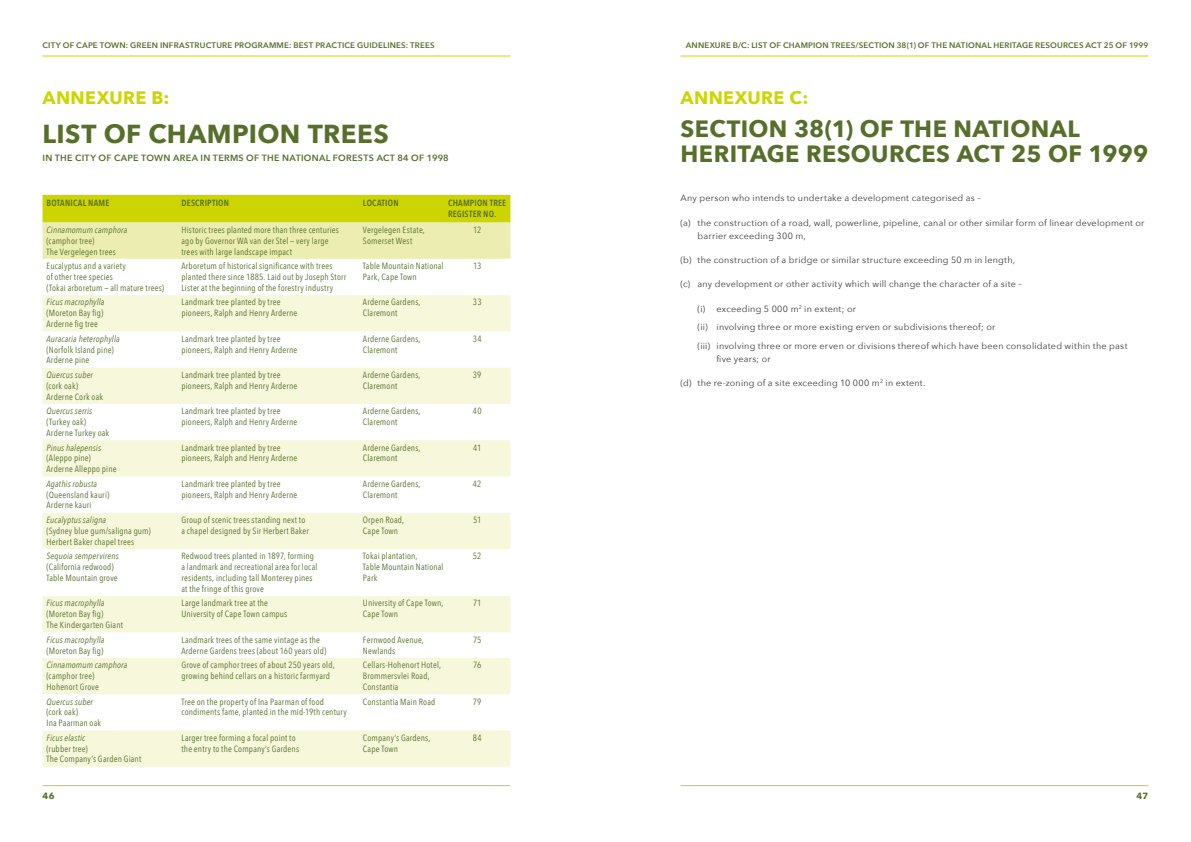
<style>
.page{position:relative;width:1191px;height:842px;background:#fff}
.page>*{position:absolute;margin:0;border:0;box-sizing:border-box;transform-origin:0 0}
.t1{font:700 26px "Avenir Next";letter-spacing:.015em;color:#576f2b}
.t2{font:700 23.5px/24.5px "Avenir Next";letter-spacing:.015em;color:#576f2b}
.t3{font:700 18px "Avenir Next";letter-spacing:.02em;color:#cdd500}
.t4{font:9px/10.8px "Avenir Next Condensed";letter-spacing:.02em;color:#576f2b}
.t5{font:9px/18.7px "Avenir Next";letter-spacing:.025em;color:#3c3c3b}
.t6{font:italic 9px "Avenir Next Condensed";letter-spacing:.015em;color:#576f2b}
.t7{font:600 9px "Avenir Next";letter-spacing:.03em;color:#576f2b}
.t8{font:600 9px/10.8px "Avenir Next Condensed";letter-spacing:.02em;color:#576f2b}
.t9{font:700 9px "Avenir Next";color:#576f2b}
.t10{font:600 8px "Avenir Next";letter-spacing:.02em;color:#576f2b}
</style>
<div class="page">
<svg style="left:43px;top:195px;width:467px;height:64px;background:#dee365"></svg>
<svg style="left:43px;top:295px;width:467px;height:472px;fill:#f6f7db"></svg>
<hr style="left:680px;top:55px;width:468px;height:1px;background:#cdd500">
<hr style="left:680px;top:785px;width:468px;height:1px;background:#cdd500">
<hr style="left:43px;top:785px;width:467px;height:1px;background:#cdd500">
<hr style="left:43px;top:55px;width:467px;height:1px;background:#cdd500">
<p class="t10" style="left:43px;top:39px;width:394px">CITY OF CAPE TOWN: GREEN INFRASTRUCTURE PROGRAMME: BEST PRACTICE GUIDELINES: TREES</p>
<h3 class="t3" style="left:43px;top:82px;width:128px">ANNEXURE B:</h3>
<h1 class="t1" style="left:43px;top:111px;width:348px">LIST OF CHAMPION TREES</h1>
<p class="t7" style="left:43px;top:150px;width:408px">IN THE CITY OF CAPE TOWN AREA IN TERMS OF THE NATIONAL FORESTS ACT 84 OF 1998</p>
<p class="t8" style="left:47px;top:197px;width:64px">BOTANICAL NAME</p>
<p class="t8" style="left:181px;top:197px;width:49px">DESCRIPTION</p>
<p class="t8" style="left:363px;top:197px;width:37px">LOCATION</p>
<p class="t8" style="left:448px;top:197px;width:60px">CHAMPION TREE<br>REGISTER NO.</p>
<p class="t6" style="left:47px;top:224px;width:82px">Cinnamomum camphora</p>
<p class="t4" style="left:47px;top:235px;width:71px">(camphor tree)<br>The Vergelegen trees</p>
<p class="t4" style="left:181px;top:224px;width:159px">Historic trees planted more than three centuries ago by Governor WA van der Stel — very large trees with large landscape impact</p>
<p class="t4" style="left:363px;top:224px;width:63px">Vergelegen Estate,<br>Somerset West</p>
<p class="t4" style="left:473px;top:224px;width:10px">12</p>
<p class="t4" style="left:47px;top:260px;width:119px">Eucalyptus and a variety<br>of other tree species<br>(Tokai arboretum — all mature trees)</p>
<p class="t4" style="left:181px;top:260px;width:166px">Arboretum of historical significance with trees planted there since 1885. Laid out by Joseph Storr<br>Lister at the beginning of the forestry industry</p>
<p class="t4" style="left:363px;top:260px;width:82px">Table Mountain National<br>Park, Cape Town</p>
<p class="t4" style="left:473px;top:260px;width:10px">13</p>
<p class="t6" style="left:47px;top:297px;width:59px">Ficus macrophylla</p>
<p class="t4" style="left:47px;top:307px;width:58px">(Moreton Bay fig)<br>Arderne fig tree</p>
<p class="t4" style="left:181px;top:296px;width:117px">Landmark tree planted by tree pioneers, Ralph and Henry Arderne</p>
<p class="t4" style="left:363px;top:296px;width:59px">Arderne Gardens,<br>Claremont</p>
<p class="t4" style="left:473px;top:296px;width:10px">33</p>
<p class="t6" style="left:47px;top:333px;width:75px">Auracaria heterophylla</p>
<p class="t4" style="left:47px;top:344px;width:69px">(Norfolk Island pine)<br>Arderne pine</p>
<p class="t4" style="left:181px;top:333px;width:117px">Landmark tree planted by tree pioneers, Ralph and Henry Arderne</p>
<p class="t4" style="left:363px;top:333px;width:59px">Arderne Gardens,<br>Claremont</p>
<p class="t4" style="left:473px;top:333px;width:10px">34</p>
<p class="t6" style="left:47px;top:369px;width:48px">Quercus suber</p>
<p class="t4" style="left:47px;top:380px;width:58px">(cork oak)<br>Arderne Cork oak</p>
<p class="t4" style="left:181px;top:369px;width:117px">Landmark tree planted by tree pioneers, Ralph and Henry Arderne</p>
<p class="t4" style="left:363px;top:369px;width:59px">Arderne Gardens,<br>Claremont</p>
<p class="t4" style="left:473px;top:369px;width:10px">39</p>
<p class="t6" style="left:47px;top:406px;width:47px">Quercus serris</p>
<p class="t4" style="left:47px;top:416px;width:64px">(Turkey oak)<br>Arderne Turkey oak</p>
<p class="t4" style="left:181px;top:405px;width:117px">Landmark tree planted by tree pioneers, Ralph and Henry Arderne</p>
<p class="t4" style="left:363px;top:405px;width:59px">Arderne Gardens,<br>Claremont</p>
<p class="t4" style="left:473px;top:405px;width:10px">40</p>
<p class="t6" style="left:47px;top:442px;width:56px">Pinus halepensis</p>
<p class="t4" style="left:47px;top:452px;width:72px">(Aleppo pine)<br>Arderne Alleppo pine</p>
<p class="t4" style="left:181px;top:442px;width:117px">Landmark tree planted by tree pioneers, Ralph and Henry Arderne</p>
<p class="t4" style="left:363px;top:442px;width:59px">Arderne Gardens,<br>Claremont</p>
<p class="t4" style="left:473px;top:442px;width:10px">41</p>
<p class="t6" style="left:47px;top:478px;width:52px">Agathis robusta</p>
<p class="t4" style="left:47px;top:489px;width:64px">(Queensland kauri)<br>Arderne kauri</p>
<p class="t4" style="left:181px;top:478px;width:117px">Landmark tree planted by tree pioneers, Ralph and Henry Arderne</p>
<p class="t4" style="left:363px;top:478px;width:59px">Arderne Gardens,<br>Claremont</p>
<p class="t4" style="left:473px;top:478px;width:10px">42</p>
<p class="t6" style="left:47px;top:515px;width:61px">Eucalyptus saligna</p>
<p class="t4" style="left:47px;top:525px;width:106px">(Sydney blue gum/saligna gum)<br>Herbert Baker chapel trees</p>
<p class="t4" style="left:181px;top:514px;width:129px">Group of scenic trees standing next to a chapel designed by Sir Herbert Baker</p>
<p class="t4" style="left:363px;top:514px;width:43px">Orpen Road,<br>Cape Town</p>
<p class="t4" style="left:473px;top:514px;width:10px">51</p>
<p class="t6" style="left:47px;top:551px;width:74px">Sequoia sempervirens</p>
<p class="t4" style="left:47px;top:561px;width:73px">(California redwood)<br>Table Mountain grove</p>
<p class="t4" style="left:181px;top:550px;width:137px">Redwood trees planted in 1897, forming a landmark and recreational area for local residents, including tall Monterey pines at the fringe of this grove</p>
<p class="t4" style="left:363px;top:550px;width:82px">Tokai plantation,<br>Table Mountain National<br>Park</p>
<p class="t4" style="left:473px;top:550px;width:10px">52</p>
<p class="t6" style="left:47px;top:598px;width:59px">Ficus macrophylla</p>
<p class="t4" style="left:47px;top:608px;width:78px">(Moreton Bay fig)<br>The Kindergarten Giant</p>
<p class="t4" style="left:181px;top:597px;width:107px">Large landmark tree at the<br>University of Cape Town campus</p>
<p class="t4" style="left:363px;top:597px;width:82px">University of Cape Town,<br>Cape Town</p>
<p class="t4" style="left:473px;top:597px;width:10px">71</p>
<p class="t6" style="left:47px;top:634px;width:59px">Ficus macrophylla</p>
<p class="t4" style="left:47px;top:645px;width:58px">(Moreton Bay fig)</p>
<p class="t4" style="left:181px;top:634px;width:146px">Landmark trees of the same vintage as the<br>Arderne Gardens trees (about 160 years old)</p>
<p class="t4" style="left:363px;top:634px;width:62px">Fernwood Avenue,<br>Newlands</p>
<p class="t4" style="left:473px;top:634px;width:10px">75</p>
<p class="t6" style="left:47px;top:660px;width:82px">Cinnamomum camphora</p>
<p class="t4" style="left:47px;top:670px;width:54px">(camphor tree)<br>Hohenort Grove</p>
<p class="t4" style="left:181px;top:659px;width:155px">Grove of camphor trees of about 250 years old, growing behind cellars on a historic farmyard</p>
<p class="t4" style="left:363px;top:659px;width:80px">Cellars-Hohenort Hotel,<br>Brommersvlei Road,<br>Constantia</p>
<p class="t4" style="left:473px;top:659px;width:10px">76</p>
<p class="t6" style="left:47px;top:696px;width:48px">Quercus suber</p>
<p class="t4" style="left:47px;top:706px;width:56px">(cork oak)<br>Ina Paarman oak</p>
<p class="t4" style="left:181px;top:695px;width:167px">Tree on the property of Ina Paarman of food condiments fame, planted in the mid-19th century</p>
<p class="t4" style="left:363px;top:695px;width:74px">Constantia Main Road</p>
<p class="t4" style="left:473px;top:695px;width:10px">79</p>
<p class="t6" style="left:47px;top:732px;width:40px">Ficus elastic</p>
<p class="t4" style="left:47px;top:743px;width:96px">(rubber tree)<br>The Company’s Garden Giant</p>
<p class="t4" style="left:181px;top:732px;width:119px">Larger tree forming a focal point to the entry to the Company’s Gardens</p>
<p class="t4" style="left:363px;top:732px;width:69px">Company’s Gardens,<br>Cape Town</p>
<p class="t4" style="left:473px;top:732px;width:10px">84</p>
<p class="t10" style="left:686px;top:39px;width:464px">ANNEXURE B/C: LIST OF CHAMPION TREES/SECTION 38(1) OF THE NATIONAL HERITAGE RESOURCES ACT 25 OF 1999</p>
<h3 class="t3" style="left:680px;top:82px;width:129px">ANNEXURE C:</h3>
<h2 class="t2" style="left:680px;top:116px;width:469px">SECTION 38(1) OF THE NATIONAL<br>HERITAGE RESOURCES ACT 25 OF 1999</h2>
<p class="t5" style="left:680px;top:188px;width:302px">Any person who intends to undertake a development categorised as –</p>
<p class="t5" style="left:697px;top:215px;width:448px;line-height:13px;text-indent:-17px">(a) the construction of a road, wall, powerline, pipeline, canal or other similar form of linear development or barrier exceeding 300 m,</p>
<p class="t5" style="left:680px;top:250px;width:336px">(b) the construction of a bridge or similar structure exceeding 50 m in length,</p>
<p class="t5" style="left:680px;top:274px;width:343px">(c) any development or other activity which will change the character of a site –</p>
<p class="t5" style="left:697px;top:299px;width:431px">(i) exceeding 5 000 m<sup>2</sup> in extent; or<br>(ii) involving three or more existing erven or subdivisions thereof; or<br>(iii) involving three or more erven or divisions thereof which have been consolidated within the past</p>
<p class="t5" style="left:716px;top:349px;width:56px">five years; or</p>
<p class="t5" style="left:680px;top:373px;width:246px">(d) the re-zoning of a site exceeding 10 000 m<sup>2</sup> in extent.</p>
<p class="t9" style="left:43px;top:788px;width:14px">46</p>
<p class="t9" style="left:1136px;top:788px;width:14px">47</p>
</div>
